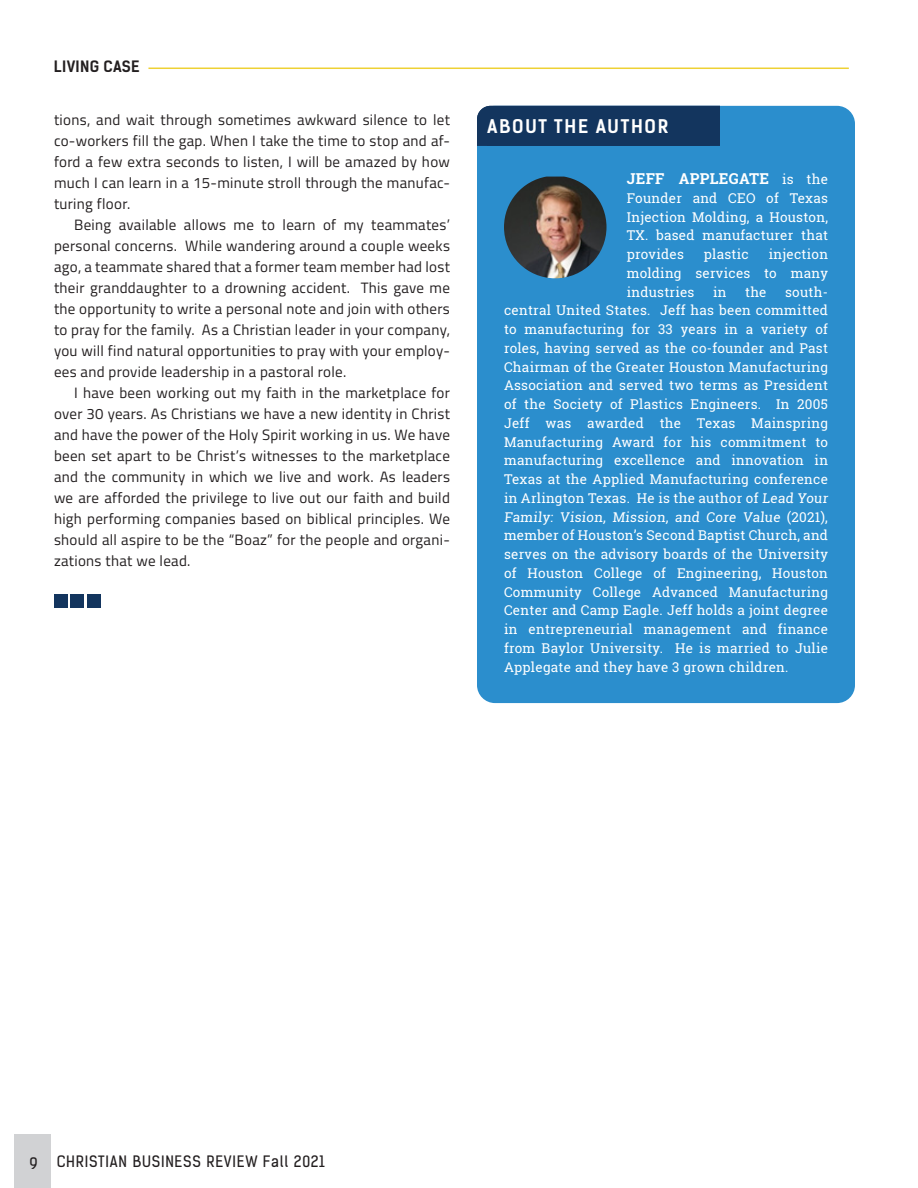
<style>
.page{position:relative;width:918px;height:1188px;background:#fff}
.page>*{position:absolute;margin:0;border:0;box-sizing:border-box;transform-origin:0 0}
.t1{font:700 18px "Kelson Sans BG";letter-spacing:.1em;color:#fff}
.t2{font:15px/21px "Titillium Web";letter-spacing:.02em;color:#231f20;text-align:justify}
.t3{font:15px "Kelson Sans BG";letter-spacing:.05em;color:#231f20}
.t4{font:700 15px "Roboto Slab";letter-spacing:.02em;color:#fff}
.t5{font:700 15px "Kelson Sans BG";letter-spacing:.02em;color:#231f20}
.t6{font:13.5px/18.8px "Roboto Slab";letter-spacing:.02em;color:#fff;text-align:justify}
.s1{font-weight:400;font-size:13.5px}
</style>
<div class="page">
<div style="left:15px;top:1134px;width:36px;height:54px;background:#d1d2d4"></div>
<div style="left:477px;top:106px;width:378px;height:597px;background:#2b8ecd;border-radius:18px"></div>
<img style="left:504px;top:177px;width:103px;height:101px">
<div style="left:477px;top:106px;width:243px;height:40px;background:#13355e"></div>
<div style="left:487px;top:120px;width:223px;height:26px;background:#13355e"></div>
<div style="left:54px;top:594px;width:14px;height:14px;background:#13355e"></div>
<div style="left:71px;top:594px;width:13px;height:14px;background:#13355e"></div>
<div style="left:87px;top:594px;width:14px;height:14px;background:#13355e"></div>
<hr style="left:148px;top:68px;width:701px;height:1px;background:#eed134">
<p class="t5" style="left:54px;top:57px;width:87px">LIVING CASE</p>
<p class="t2" style="left:54px;top:109px;width:398px">tions, and wait through sometimes awkward silence to let co-workers fill the gap. When I take the time to stop and af&shy;ford a few extra seconds to listen, I will be amazed by how much I can learn in a 15-minute stroll through the manufac&shy;turing floor.</p>
<p class="t2" style="left:54px;top:214px;width:398px;text-indent:20px">Being available allows me to learn of my teammates’ personal concerns. While wandering around a couple weeks ago, a teammate shared that a former team member had lost their granddaughter to a drowning accident. This gave me the opportunity to write a personal note and join with others to pray for the family. As a Christian leader in your company, you will find natural opportunities to pray with your employ&shy;ees and provide leadership in a pastoral role.</p>
<p class="t2" style="left:54px;top:382px;width:398px;text-indent:20px">I have been working out my faith in the marketplace for over 30 years. As Christians we have a new identity in Christ and have the power of the Holy Spirit working in us. We have been set apart to be Christ’s witnesses to the marketplace and the community in which we live and work. As leaders we are afforded the privilege to live out our faith and build high performing companies based on biblical principles. We should all aspire to be the “Boaz” for the people and organi&shy;zations that we lead.</p>
<p class="t1" style="left:487px;top:115px;width:183px">ABOUT THE AUTHOR</p>
<p class="t4" style="left:627px;top:168px;width:203px">JEFF APPLEGATE <span class="s1">is the</span></p>
<p class="t6" style="left:627px;top:189px;width:203px">Founder and CEO of Texas Injection Molding, a Houston, TX. based manufacturer that provides</p>
<p class="t6" style="left:627px;top:245px;width:203px;text-indent:142px">injection molding services to many industries</p>
<p class="t6" style="left:704px;top:245px;width:46px">plastic</p>
<p class="t6" style="left:504px;top:282px;width:327px;text-indent:281px">south&shy;central United States. Jeff has been committed to manufacturing for 33 years in a variety of roles, having served as the co-founder and Past Chairman of the Greater Houston Manufacturing Association and served two terms as President of the Society of Plastics Engineers. In 2005<br>Jeff was awarded the Texas Mainspring Manufacturing Award for his commitment to manufacturing excellence and innovation in Texas at the Applied Manufacturing conference in Arlington Texas. He is the author of Lead Your Family: Vision, Mission, and Core Value (2021), member of Houston’s Second Baptist Church, and serves on the advisory boards of the University of Houston College of Engineering, Houston Community College Advanced Manufacturing Center and Camp Eagle. Jeff holds a joint degree in entrepreneurial management and finance from Baylor University. He is married to Julie Applegate and they have 3 grown children.</p>
<p class="t6" style="left:713px;top:282px;width:15px">in</p>
<p class="t6" style="left:745px;top:282px;width:23px">the</p>
<p class="t3" style="left:30px;top:1154px;width:10px">9</p>
<p class="t3" style="left:57px;top:1153px;width:270px">CHRISTIAN BUSINESS REVIEW Fall 2021</p>
</div>
